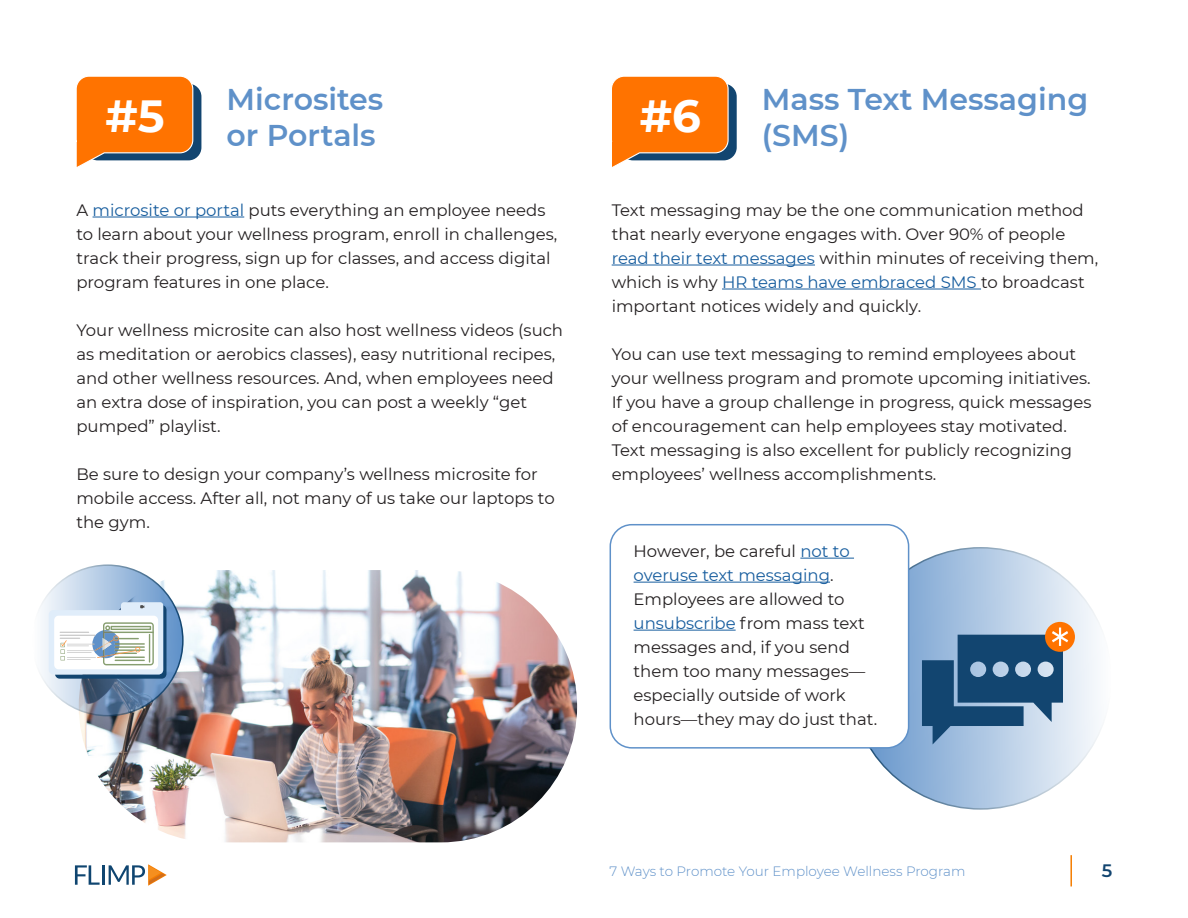
<style>
.page{position:relative;width:1188px;height:918px;background:#fff}
.page>*{position:absolute;margin:0;border:0;box-sizing:border-box;transform-origin:0 0}
.t1{font:700 45px "Montserrat";color:#fff}
.t2{font:600 30px/36px "Montserrat";color:#5f91c9}
.t3{font:600 18px "Montserrat";color:#124570}
.t4{font:16.5px/24px "Montserrat";color:#231f20}
.t5{font:300 13.5px "Montserrat";color:#5f91c9}
.s1{color:#175d9e}
</style>
<div class="page">
<hr style="left:1070px;top:855px;width:2px;height:31px;background:#f57d00">
<svg style="left:75px;top:865px;width:25px;height:20px"></svg>
<hr style="left:102px;top:865px;width:3px;height:20px;background:#0f4570">
<svg style="left:109px;top:864px;width:58px;height:22px"></svg>
<div style="left:850px;top:548px;width:261px;height:261px;background:linear-gradient(to right,#588ac1,#fff);border-radius:50%"></div>
<div style="left:85px;top:84px;width:116px;height:76px;background:#124570;border-radius:13px"></div>
<svg style="left:76px;top:76px;width:118px;height:91px;background:#ef8025"></svg>
<hr style="left:93px;top:217px;width:151px;height:1px;background:#175d9e">
<div style="left:620px;top:84px;width:117px;height:76px;background:#124570;border-radius:13px"></div>
<svg style="left:611px;top:76px;width:118px;height:91px;background:#ef8025"></svg>
<hr style="left:612px;top:265px;width:203px;height:1px;background:#175d9e">
<hr style="left:722px;top:289px;width:259px;height:1px;background:#175d9e">
<img style="left:79px;top:570px;width:498px;height:272px;border-radius:136px">
<svg style="left:32px;top:565px;width:151px;height:151px;background:#98b1cd"></svg>
<div style="left:610px;top:525px;width:299px;height:223px;background:#fff;border-radius:22px"></div>
<div style="left:610px;top:524px;width:299px;height:225px;border:2px solid #5f91c9;border-radius:22px"></div>
<hr style="left:800px;top:558px;width:54px;height:1px;background:#175d9e">
<hr style="left:634px;top:582px;width:196px;height:1px;background:#175d9e">
<hr style="left:634px;top:630px;width:102px;height:1px;background:#175d9e">
<div style="left:1045px;top:622px;width:30px;height:30px;background:#ff7300;border-radius:50%"></div>
<svg style="left:922px;top:628px;width:146px;height:116px;background:#577b9b"></svg>
<svg style="left:49px;top:602px;width:118px;height:77px"></svg>
<p class="t1" style="left:106px;top:84px;width:61px">#5</p>
<p class="t2" style="left:227px;top:80px;width:158px">Microsites or Portals</p>
<p class="t1" style="left:640px;top:84px;width:63px">#6</p>
<p class="t2" style="left:762px;top:80px;width:328px">Mass Text Messaging (SMS)</p>
<p class="t4" style="left:76px;top:197px;width:482px">A <span class="s1">microsite or portal</span> puts everything an employee needs to learn about your wellness program, enroll in challenges, track their progress, sign up for classes, and access digital program features in one place.</p>
<p class="t4" style="left:76px;top:317px;width:488px">Your wellness microsite can also host wellness videos (such as meditation or aerobics classes), easy nutritional recipes, and other wellness resources. And, when employees need an extra dose of inspiration, you can post a weekly “get pumped” playlist.</p>
<p class="t4" style="left:76px;top:461px;width:480px">Be sure to design your company’s wellness microsite for mobile access. After all, not many of us take our laptops to the gym.</p>
<p class="t4" style="left:612px;top:197px;width:488px">Text messaging may be the one communication method that nearly everyone engages with. Over 90% of people <span class="s1">read their text messages</span> within minutes of receiving them, which is why <span class="s1">HR teams have embraced SMS</span> to broadcast important notices widely and quickly.</p>
<p class="t4" style="left:612px;top:341px;width:481px">You can use text messaging to remind employees about your wellness program and promote upcoming initiatives.<br>If you have a group challenge in progress, quick messages of encouragement can help employees stay motivated.<br>Text messaging is also excellent for publicly recognizing employees’ wellness accomplishments.</p>
<p class="t4" style="left:634px;top:538px;width:245px">However, be careful <span class="s1">not to overuse text messaging</span>.<br>Employees are allowed to <span class="s1">unsubscribe</span> from mass text messages and, if you send them too many messages— especially outside of work hours—they may do just that.</p>
<p class="t5" style="left:610px;top:862px;width:357px">7 Ways to Promote Your Employee Wellness Program</p>
<p class="t3" style="left:1102px;top:858px;width:12px">5</p>
</div>
